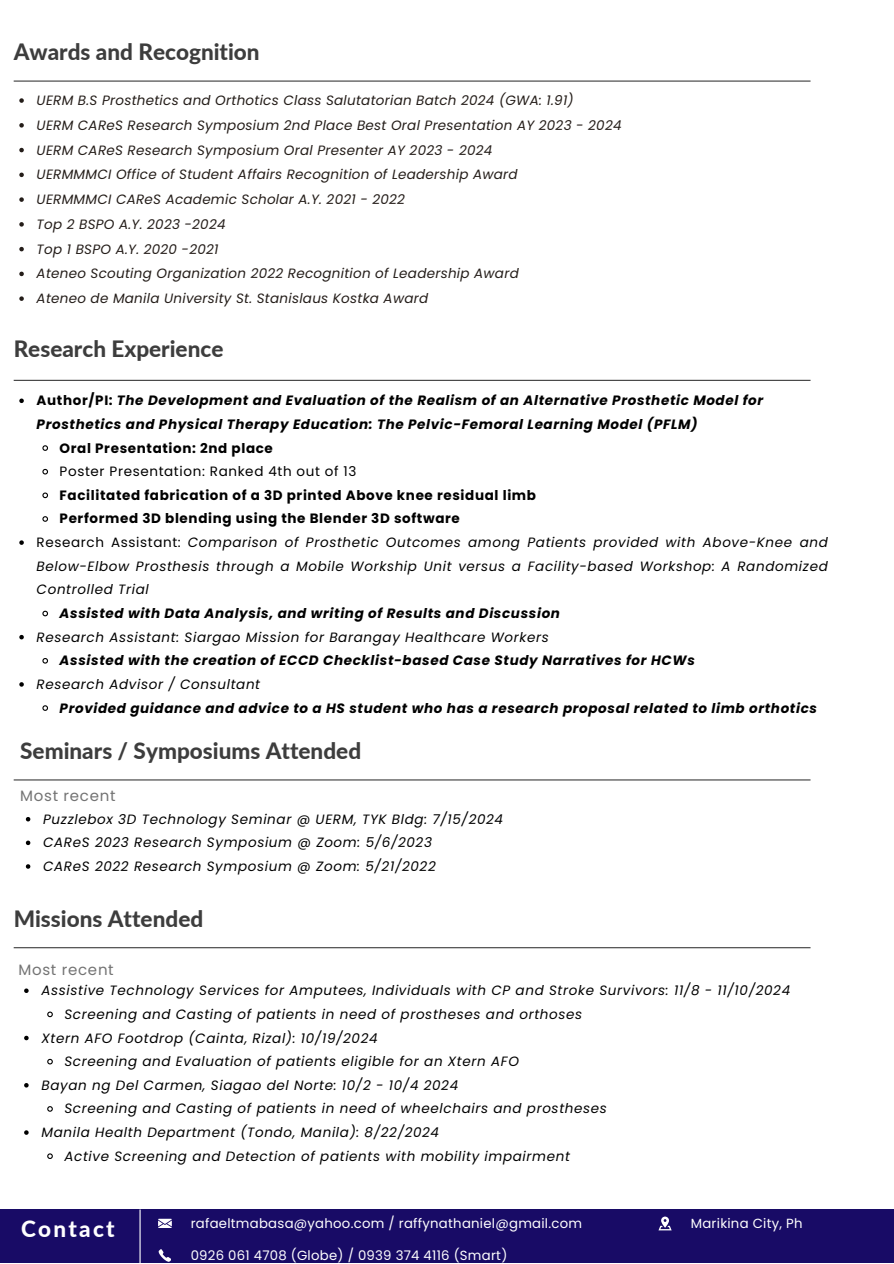
<style>
.page{position:relative;width:894px;height:1264px;background:#fff}
.page>*{position:absolute;margin:0;border:0;box-sizing:border-box;transform-origin:0 0}
.t1{font:800 22.5px "Lato";color:#3d3d3d}
.t2{font:800 22.5px "Lato";letter-spacing:.1em;color:#fff}
.t3{font:15px "Poppins";letter-spacing:.045em;color:#737373}
.t4{font:italic 13.5px/23.7px "Poppins";letter-spacing:.045em;color:#000;text-align:justify}
.t5{font:italic 13.5px "Poppins";letter-spacing:.02em;color:#241d19}
.t6{font:italic 700 13.5px/23.7px "Poppins";letter-spacing:.045em;color:#000}
.t7{font:700 13.5px "Poppins";letter-spacing:.045em;color:#000}
.t8{font:13.5px "Poppins";letter-spacing:.045em;color:#000}
.t9{font:13.2px "Poppins";letter-spacing:.02em;color:#fff}
.s1{font-style:normal}
</style>
<div class="page">
<hr style="left:14px;top:80px;width:796px;height:2px;background:#3d3d3d">
<svg style="left:19px;top:98px;width:5px;height:5px"></svg>
<svg style="left:19px;top:123px;width:5px;height:5px"></svg>
<svg style="left:19px;top:148px;width:5px;height:4px"></svg>
<svg style="left:19px;top:173px;width:5px;height:4px"></svg>
<svg style="left:19px;top:197px;width:5px;height:5px"></svg>
<svg style="left:19px;top:222px;width:5px;height:5px"></svg>
<svg style="left:19px;top:247px;width:5px;height:4px"></svg>
<svg style="left:19px;top:272px;width:5px;height:4px"></svg>
<svg style="left:19px;top:296px;width:5px;height:5px"></svg>
<svg style="left:26px;top:817px;width:4px;height:4px"></svg>
<svg style="left:26px;top:840px;width:4px;height:5px"></svg>
<svg style="left:26px;top:864px;width:4px;height:4px"></svg>
<svg style="left:19px;top:398px;width:5px;height:5px"></svg>
<svg style="left:42px;top:445px;width:6px;height:6px"></svg>
<svg style="left:42px;top:468px;width:6px;height:7px"></svg>
<svg style="left:42px;top:492px;width:6px;height:7px"></svg>
<svg style="left:42px;top:516px;width:6px;height:6px"></svg>
<svg style="left:19px;top:540px;width:5px;height:5px"></svg>
<svg style="left:42px;top:610px;width:6px;height:7px"></svg>
<svg style="left:19px;top:635px;width:5px;height:4px"></svg>
<svg style="left:42px;top:658px;width:6px;height:6px"></svg>
<svg style="left:19px;top:682px;width:5px;height:4px"></svg>
<svg style="left:42px;top:705px;width:6px;height:6px"></svg>
<div style="left:0;top:1209px;width:893px;height:54px;background:#180b66"></div>
<hr style="left:139px;top:1209px;width:2px;height:54px;background:#fff">
<svg style="left:158px;top:1218px;width:13px;height:9px"></svg>
<svg style="left:158px;top:1249px;width:13px;height:12px"></svg>
<svg style="left:659px;top:1216px;width:12px;height:13px"></svg>
<svg style="left:24px;top:988px;width:5px;height:5px"></svg>
<svg style="left:47px;top:1011px;width:6px;height:7px"></svg>
<svg style="left:24px;top:1035px;width:5px;height:5px"></svg>
<svg style="left:47px;top:1058px;width:6px;height:7px"></svg>
<svg style="left:24px;top:1083px;width:5px;height:4px"></svg>
<svg style="left:47px;top:1106px;width:6px;height:6px"></svg>
<svg style="left:24px;top:1130px;width:5px;height:4px"></svg>
<svg style="left:47px;top:1153px;width:6px;height:6px"></svg>
<hr style="left:14px;top:380px;width:796px;height:1px;background:#3d3d3d">
<hr style="left:14px;top:779px;width:796px;height:1px;background:#3d3d3d">
<hr style="left:14px;top:947px;width:796px;height:1px;background:#3d3d3d">
<h1 class="t1" style="left:14px;top:38px;width:247px">Awards and Recognition</h1>
<p class="t5" style="left:37px;top:91px;width:538px">UERM B.S Prosthetics and Orthotics Class Salutatorian Batch 2024 (GWA: 1.91)</p>
<p class="t5" style="left:37px;top:116px;width:586px">UERM CAReS Research Symposium 2nd Place Best Oral Presentation AY 2023 - 2024</p>
<p class="t5" style="left:37px;top:140px;width:457px">UERM CAReS Research Symposium Oral Presenter AY 2023 - 2024</p>
<p class="t5" style="left:37px;top:165px;width:482px">UERMMMCI Office of Student Affairs Recognition of Leadership Award</p>
<p class="t5" style="left:37px;top:190px;width:369px">UERMMMCI CAReS Academic Scholar A.Y. 2021 - 2022</p>
<p class="t5" style="left:37px;top:215px;width:190px">Top 2 BSPO A.Y. 2023 -2024</p>
<p class="t5" style="left:37px;top:239px;width:183px">Top 1 BSPO A.Y. 2020 -2021</p>
<p class="t5" style="left:37px;top:264px;width:483px">Ateneo Scouting Organization 2022 Recognition of Leadership Award</p>
<p class="t5" style="left:37px;top:289px;width:393px">Ateneo de Manila University St. Stanislaus Kostka Award</p>
<p class="t1" style="left:14px;top:335px;width:211px">Research Experience</p>
<p class="t6" style="left:37px;top:389px;width:728px"><span class="s1">Author/PI:</span> The Development and Evaluation of the Realism of an Alternative Prosthetic Model for<br>Prosthetics and Physical Therapy Education: The Pelvic-Femoral Learning Model (PFLM)</p>
<p class="t7" style="left:60px;top:438px;width:215px">Oral Presentation: 2nd place</p>
<p class="t8" style="left:60px;top:462px;width:298px">Poster Presentation: Ranked 4th out of 13</p>
<p class="t7" style="left:60px;top:485px;width:478px">Facilitated fabrication of a 3D printed Above knee residual limb</p>
<p class="t7" style="left:60px;top:509px;width:401px">Performed 3D blending using the Blender 3D software</p>
<p class="t4" style="left:37px;top:530px;width:792px"><span class="s1">Research Assistant:</span> Comparison of Prosthetic Outcomes among Patients provided with Above-Knee and Below-Elbow Prosthesis through a Mobile Workship Unit versus a Facility-based Workshop: A Randomized Controlled Trial</p>
<p class="t6" style="left:60px;top:601px;width:501px">Assisted with Data Analysis, and writing of Results and Discussion</p>
<h1 class="t4" style="left:37px;top:625px;width:513px">Research Assistant: Siargao Mission for Barangay Healthcare Workers</h1>
<h2 class="t6" style="left:60px;top:648px;width:636px">Assisted with the creation of ECCD Checklist-based Case Study Narratives for HCWs</h2>
<p class="t4" style="left:37px;top:672px;width:225px">Research Advisor / Consultant</p>
<p class="t6" style="left:60px;top:696px;width:758px">Provided guidance and advice to a HS student who has a research proposal related to limb orthotics</p>
<h1 class="t1" style="left:20px;top:737px;width:342px">Seminars / Symposiums Attended</h1>
<p class="t3" style="left:20px;top:785px;width:97px">Most recent</p>
<p class="t4" style="left:43px;top:807px;width:461px">Puzzlebox 3D Technology Seminar @ UERM, TYK Bldg: 7/15/2024</p>
<p class="t4" style="left:43px;top:830px;width:390px">CAReS 2023 Research Symposium @ Zoom: 5/6/2023</p>
<p class="t4" style="left:43px;top:854px;width:394px">CAReS 2022 Research Symposium @ Zoom: 5/21/2022</p>
<p class="t1" style="left:14px;top:904px;width:191px">Missions Attended</p>
<p class="t3" style="left:18px;top:959px;width:97px">Most recent</p>
<p class="t4" style="left:41px;top:978px;width:750px">Assistive Technology Services for Amputees, Individuals with CP and Stroke Survivors: 11/8 - 11/10/2024</p>
<p class="t4" style="left:64px;top:1002px;width:519px">Screening and Casting of patients in need of prostheses and orthoses</p>
<p class="t4" style="left:41px;top:1025px;width:337px">Xtern AFO Footdrop (Cainta, Rizal): 10/19/2024</p>
<p class="t4" style="left:64px;top:1049px;width:456px">Screening and Evaluation of patients eligible for an Xtern AFO</p>
<p class="t4" style="left:41px;top:1073px;width:418px">Bayan ng Del Carmen, Siagao del Norte: 10/2 - 10/4 2024</p>
<h1 class="t4" style="left:64px;top:1096px;width:544px">Screening and Casting of patients in need of wheelchairs and prostheses</h1>
<p class="t4" style="left:41px;top:1120px;width:399px">Manila Health Department (Tondo, Manila): 8/22/2024</p>
<p class="t4" style="left:64px;top:1144px;width:507px">Active Screening and Detection of patients with mobility impairment</p>
<p class="t2" style="left:21px;top:1214px;width:95px">Contact</p>
<h1 class="t9" style="left:191px;top:1214px;width:393px">rafaeltmabasa@yahoo.com / raffynathaniel@gmail.com</h1>
<h2 class="t9" style="left:191px;top:1245px;width:318px">0926 061 4708 (Globe) / 0939 374 4116 (Smart)</h2>
<p class="t9" style="left:690px;top:1214px;width:113px">Marikina City, Ph</p>
</div>
